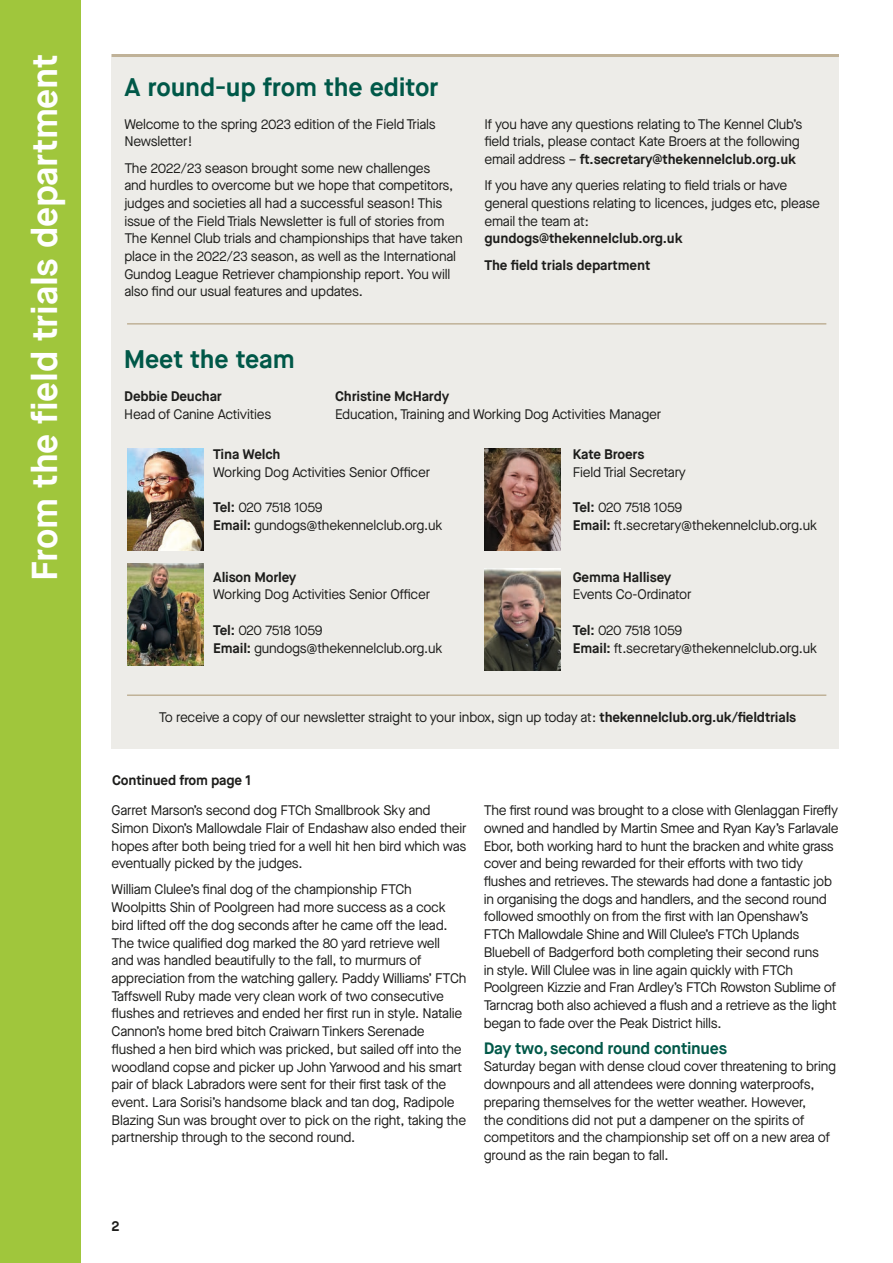
<style>
.page{position:relative;width:893px;height:1263px;background:#fff}
.page>*{position:absolute;margin:0;border:0;box-sizing:border-box;transform-origin:0 0}
.t1{font:700 36px "Maison Neue";letter-spacing:-.01em;color:#fff}
.t2{font:700 25.5px "Maison Neue";letter-spacing:-.01em;color:#005848}
.t3{font:700 16.5px "Maison Neue";letter-spacing:-.015em;color:#005848}
.t4{font:13.8px/17.7px "Maison Neue";letter-spacing:-.015em;color:#1d1d1b}
.t5{font:700 13.8px/26.2px "Maison Neue";letter-spacing:-.015em;color:#1d1d1b}
.s1{font-weight:700}
</style>
<div class="page">
<div style="left:112px;top:54px;width:727px;height:694px;background:#edece8"></div>
<img style="left:484px;top:448px;width:77px;height:102px">
<img style="left:484px;top:568px;width:77px;height:102px">
<img style="left:127px;top:448px;width:77px;height:102px">
<img style="left:127px;top:563px;width:77px;height:102px">
<div style="left:0;top:0;width:81px;height:1263px;background:#a0c63c"></div>
<hr style="left:112px;top:54px;width:727px;height:3px;background:#c0b298">
<hr style="left:127px;top:323px;width:699px;height:2px;background:#c0b298">
<hr style="left:127px;top:694px;width:699px;height:2px;background:#c0b298">
<h1 class="t1" style="left:22px;top:580px;width:528px;rotate:-90deg">From the field trials department</h1>
<h2 class="t2" style="left:124px;top:71px;width:316px">A round-up from the editor</h2>
<p class="t4" style="left:124px;top:115px;width:313px">Welcome to the spring 2023 edition of the Field Trials<br>Newsletter!</p>
<p class="t4" style="left:124px;top:159px;width:340px">The 2022/23 season brought some new challenges<br>and hurdles to overcome but we hope that competitors, judges and societies all had a successful season! This issue of the Field Trials Newsletter is full of stories from The Kennel Club trials and championships that have taken place in the 2022/23 season, as well as the International Gundog League Retriever championship report. You will also find our usual features and updates.</p>
<h2 class="t2" style="left:124px;top:343px;width:173px">Meet the team</h2>
<p class="t4" style="left:484px;top:115px;width:319px">If you have any questions relating to The Kennel Club’s field trials, please contact Kate Broers at the following email address – <span class="s1">ft.secretary@thekennelclub.org.uk</span></p>
<p class="t4" style="left:484px;top:176px;width:337px">If you have any queries relating to field trials or have general questions relating to licences, judges etc, please email the team at:</p>
<p class="t5" style="left:484px;top:225px;width:200px">gundogs@thekennelclub.org.uk<br>The field trials department</p>
<p class="t5" style="left:124px;top:383px;width:99px">Debbie Deuchar</p>
<p class="t4" style="left:124px;top:405px;width:148px">Head of Canine Activities</p>
<p class="t5" style="left:335px;top:383px;width:116px">Christine McHardy</p>
<p class="t4" style="left:335px;top:405px;width:328px">Education, Training and Working Dog Activities Manager</p>
<p class="t5" style="left:213px;top:441px;width:69px">Tina Welch</p>
<p class="t4" style="left:213px;top:463px;width:218px">Working Dog Activities Senior Officer</p>
<p class="t4" style="left:213px;top:498px;width:231px"><span class="s1">Tel:</span> 020 7518 1059<br><span class="s1">Email:</span> gundogs@thekennelclub.org.uk</p>
<p class="t5" style="left:213px;top:564px;width:85px">Alison Morley</p>
<p class="t4" style="left:213px;top:586px;width:218px">Working Dog Activities Senior Officer</p>
<p class="t4" style="left:213px;top:621px;width:231px"><span class="s1">Tel:</span> 020 7518 1059<br><span class="s1">Email:</span> gundogs@thekennelclub.org.uk</p>
<p class="t5" style="left:573px;top:441px;width:73px">Kate Broers</p>
<p class="t4" style="left:573px;top:463px;width:115px">Field Trial Secretary</p>
<p class="t4" style="left:573px;top:498px;width:246px"><span class="s1">Tel:</span> 020 7518 1059<br><span class="s1">Email:</span> ft.secretary@thekennelclub.org.uk</p>
<p class="t5" style="left:573px;top:564px;width:100px">Gemma Hallisey</p>
<p class="t4" style="left:573px;top:586px;width:120px">Events Co-Ordinator</p>
<p class="t4" style="left:573px;top:621px;width:246px"><span class="s1">Tel:</span> 020 7518 1059<br><span class="s1">Email:</span> ft.secretary@thekennelclub.org.uk</p>
<p class="t4" style="left:159px;top:708px;width:639px">To receive a copy of our newsletter straight to your inbox, sign up today at: <span class="s1">thekennelclub.org.uk/fieldtrials</span></p>
<p class="t5" style="left:112px;top:767px;width:141px">Continued from page 1</p>
<p class="t4" style="left:112px;top:801px;width:356px">Garret Marson’s second dog FTCh Smallbrook Sky and Simon Dixon’s Mallowdale Flair of Endashaw also ended their hopes after both being tried for a well hit hen bird which was eventually picked by the judges.</p>
<p class="t4" style="left:112px;top:881px;width:356px">William Clulee’s final dog of the championship FTCh Woolpitts Shin of Poolgreen had more success as a cock bird lifted off the dog seconds after he came off the lead.<br>The twice qualified dog marked the 80 yard retrieve well<br>and was handled beautifully to the fall, to murmurs of appreciation from the watching gallery. Paddy Williams’ FTCh Taffswell Ruby made very clean work of two consecutive flushes and retrieves and ended her first run in style. Natalie Cannon’s home bred bitch Craiwarn Tinkers Serenade flushed a hen bird which was pricked, but sailed off into the woodland copse and picker up John Yarwood and his smart pair of black Labradors were sent for their first task of the event. Lara Sorisi’s handsome black and tan dog, Radipole Blazing Sun was brought over to pick on the right, taking the partnership through to the second round.</p>
<p class="t4" style="left:484px;top:801px;width:356px">The first round was brought to a close with Glenlaggan Firefly owned and handled by Martin Smee and Ryan Kay’s Farlavale Ebor, both working hard to hunt the bracken and white grass cover and being rewarded for their efforts with two tidy flushes and retrieves. The stewards had done a fantastic job in organising the dogs and handlers, and the second round followed smoothly on from the first with Ian Openshaw’s FTCh Mallowdale Shine and Will Clulee’s FTCh Uplands Bluebell of Badgerford both completing their second runs<br>in style. Will Clulee was in line again quickly with FTCh Poolgreen Kizzie and Fran Ardley’s FTCh Rowston Sublime of Tarncrag both also achieved a flush and a retrieve as the light began to fade over the Peak District hills.</p>
<p class="t3" style="left:484px;top:1037px;width:245px">Day two, second round continues</p>
<p class="t4" style="left:484px;top:1058px;width:354px">Saturday began with dense cloud cover threatening to bring downpours and all attendees were donning waterproofs, preparing themselves for the wetter weather. However,<br>the conditions did not put a dampener on the spirits of competitors and the championship set off on a new area of ground as the rain began to fall.</p>
<p class="t5" style="left:112px;top:1213px;width:10px">2</p>
</div>
